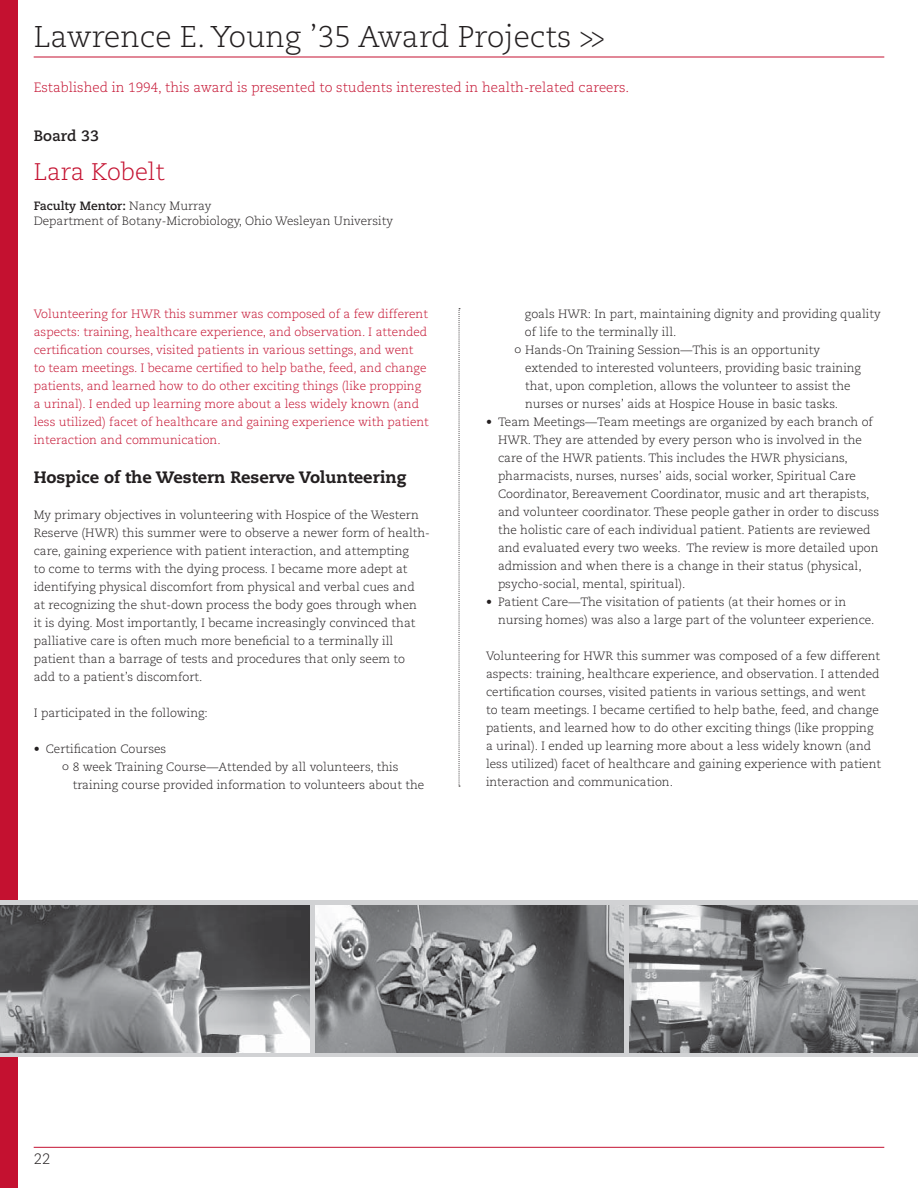
<style>
.page{position:relative;width:918px;height:1188px;background:#fff}
.page>*{position:absolute;margin:0;border:0;box-sizing:border-box;transform-origin:0 0}
.t1{font:300 30px "Caecilia LT Std";color:#231f20}
.t2{font:300 24px "Caecilia LT Std";color:#c41130}
.t3{font:800 16.5px "Caecilia LT Std";color:#231f20}
.t4{font:700 15px "Caecilia LT Std";color:#231f20}
.t5{font:300 15px "Caecilia LT Std";color:#231f20}
.t6{font:300 13.5px "Caecilia LT Std";color:#c41130}
.t7{font:300 12px/18px "Caecilia LT Std";color:#231f20}
.t8{font:300 12px/18px "Caecilia LT Std";color:#c41130}
.s1{font-weight:700}
.s2{font-size:10.8px}
</style>
<div class="page">
<div style="left:0;top:0;width:17px;height:1188px;background:#c41130"></div>
<hr style="left:34px;top:57px;width:850px;height:1px;background:#c41130">
<hr style="left:34px;top:1147px;width:850px;height:1px;background:#c41130">
<svg style="left:459px;top:308px;width:1px;height:479px"></svg>
<svg style="left:0;top:900px;width:918px;height:157px;background:#c4c5c7"></svg>
<img style="left:629px;top:905px;width:289px;height:147px">
<img style="left:315px;top:905px;width:308px;height:147px">
<img style="left:0;top:905px;width:309px;height:147px">
<h1 class="t1" style="left:34px;top:21px;width:572px">Lawrence E. Young ’35 Award Projects &gt;&gt;</h1>
<p class="t6" style="left:34px;top:81px;width:597px">Established in 1994, this award is presented to students interested in health-related careers.</p>
<p class="t4" style="left:34px;top:128px;width:67px">Board 33</p>
<h2 class="t2" style="left:34px;top:159px;width:133px">Lara Kobelt</h2>
<p class="t7" style="left:34px;top:198px;width:361px;line-height:15px"><span class="s1">Faculty Mentor:</span> Nancy Murray<br>Department of Botany-Microbiology, Ohio Wesleyan University</p>
<p class="t8" style="left:34px;top:306px;width:397px">Volunteering for HWR this summer was composed of a few different aspects: training, healthcare experience, and observation. I attended certification courses, visited patients in various settings, and went<br>to team meetings. I became certified to help bathe, feed, and change patients, and learned how to do other exciting things (like propping a urinal). I ended up learning more about a less widely known (and less utilized) facet of healthcare and gaining experience with patient interaction and communication.</p>
<h3 class="t3" style="left:34px;top:470px;width:374px">Hospice of the Western Reserve Volunteering</h3>
<p class="t7" style="left:34px;top:507px;width:398px">My primary objectives in volunteering with Hospice of the Western Reserve (HWR) this summer were to observe a newer form of health&shy;care, gaining experience with patient interaction, and attempting<br>to come to terms with the dying process. I became more adept at identifying physical discomfort from physical and verbal cues and<br>at recognizing the shut-down process the body goes through when<br>it is dying. Most importantly, I became increasingly convinced that palliative care is often much more beneficial to a terminally ill patient than a barrage of tests and procedures that only seem to<br>add to a patient’s discomfort.</p>
<p class="t7" style="left:34px;top:705px;width:176px">I participated in the following:</p>
<p class="t7" style="left:34px;top:741px;width:134px">• Certification Courses</p>
<p class="t7" style="left:62px;top:759px;width:338px"><span class="s2">o</span> 8 week Training Course—Attended by all volunteers, this</p>
<p class="t7" style="left:73px;top:777px;width:353px">training course provided information to volunteers about the</p>
<p class="t7" style="left:525px;top:306px;width:357px">goals HWR: In part, maintaining dignity and providing quality</p>
<p class="t7" style="left:525px;top:324px;width:153px">of life to the terminally ill.</p>
<p class="t7" style="left:514px;top:342px;width:307px"><span class="s2">o</span> Hands-On Training Session—This is an opportunity</p>
<p class="t7" style="left:525px;top:360px;width:338px">extended to interested volunteers, providing basic training</p>
<p class="t7" style="left:525px;top:378px;width:327px">that, upon completion, allows the volunteer to assist the</p>
<p class="t7" style="left:525px;top:396px;width:315px">nurses or nurses’ aids at Hospice House in basic tasks.</p>
<p class="t7" style="left:498px;top:414px;width:383px;text-indent:-12px">• Team Meetings—Team meetings are organized by each branch of HWR. They are attended by every person who is involved in the care of the HWR patients. This includes the HWR physicians, pharmacists, nurses, nurses’ aids, social worker, Spiritual Care Coordinator, Bereavement Coordinator, music and art therapists, and volunteer coordinator. These people gather in order to discuss the holistic care of each individual patient. Patients are reviewed and evaluated every two weeks. The review is more detailed upon admission and when there is a change in their status (physical, psycho-social, mental, spiritual).</p>
<p class="t7" style="left:498px;top:594px;width:378px;text-indent:-12px">• Patient Care—The visitation of patients (at their homes or in nursing homes) was also a large part of the volunteer experience.</p>
<p class="t7" style="left:486px;top:648px;width:397px">Volunteering for HWR this summer was composed of a few different aspects: training, healthcare experience, and observation. I attended certification courses, visited patients in various settings, and went<br>to team meetings. I became certified to help bathe, feed, and change patients, and learned how to do other exciting things (like propping a urinal). I ended up learning more about a less widely known (and less utilized) facet of healthcare and gaining experience with patient interaction and communication.</p>
<p class="t5" style="left:34px;top:1152px;width:18px">22</p>
</div>
